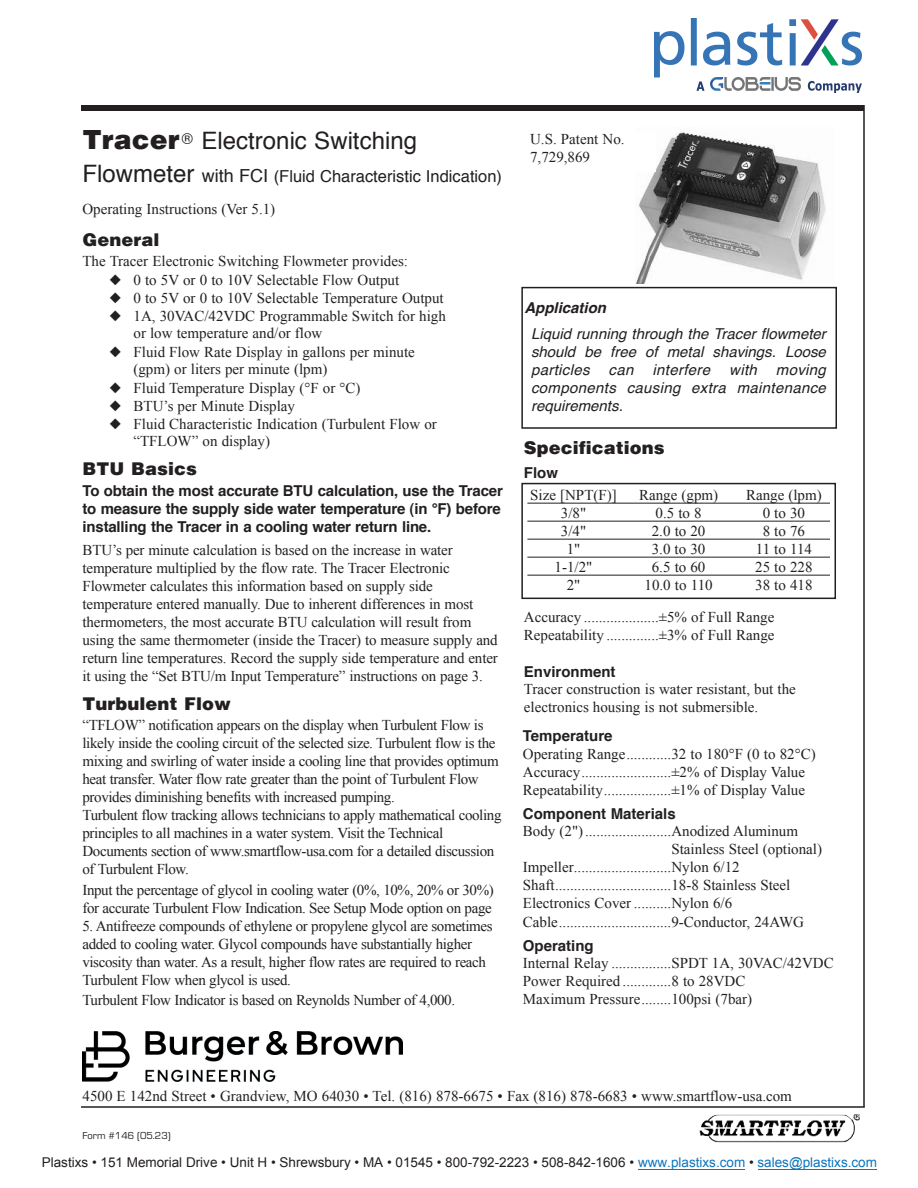
<style>
.page{position:relative;width:918px;height:1188px;background:#fff}
.page>*{position:absolute;margin:0;border:0;box-sizing:border-box;transform-origin:0 0}
.t1{font:24px "Helvetica";color:#231f20}
.t2{font:900 18px "Helvetica";color:#231f20}
.t3{font:16.5px "Helvetica";color:#231f20}
.t4{font:15px/18px "Times New Roman";letter-spacing:-.01em;color:#231f20}
.t5{font:700 15px/18px "Helvetica";letter-spacing:-.01em;color:#231f20}
.t6{font:italic 15px/18px "Helvetica";letter-spacing:.02em;color:#231f20;text-align:justify}
.t7{font:italic 700 15px "Helvetica";color:#231f20}
.t8{font:13.5px "Arial";color:#231f20}
.t9{font:10.5px "Eurostile";color:#231f20}
.s1{font-weight:900;font-size:27px}
.s2{font-size:24px}
.s3{font-size:18px}
.s4{color:#0e76bc}
</style>
<div class="page">
<div style="left:81px;top:105px;width:783px;height:6px;background:#231f20"></div>
<hr style="left:863px;top:105px;width:2px;height:1002px;background:#231f20">
<hr style="left:81px;top:1106px;width:784px;height:2px;background:#231f20">
<img style="left:699px;top:1114px;width:161px;height:28px">
<img style="left:636px;top:132px;width:190px;height:152px">
<div style="left:521px;top:287px;width:316px;height:142px;border:2px solid #231f20"></div>
<div style="left:521px;top:483px;width:315px;height:116px;border:2px solid #231f20"></div>
<hr style="left:527px;top:503px;width:303px;height:1px;background:#231f20">
<hr style="left:527px;top:521px;width:303px;height:1px;background:#231f20">
<hr style="left:527px;top:539px;width:303px;height:1px;background:#231f20">
<hr style="left:527px;top:557px;width:303px;height:1px;background:#231f20">
<hr style="left:527px;top:575px;width:303px;height:1px;background:#231f20">
<div style="left:529px;top:132px;width:127px;height:40px;background:#fff"></div>
<img style="left:83px;top:1032px;width:319px;height:49px">
<img style="left:655px;top:18px;width:207px;height:74px">
<hr style="left:758px;top:1169px;width:119px;height:1px;background:#0e76bc">
<hr style="left:638px;top:1169px;width:107px;height:1px;background:#0e76bc">
<h1 class="t1" style="left:82px;top:131px;width:336px"><span class="s1">Tracer</span><sup>®</sup> Electronic Switching</h1>
<p class="t3" style="left:82px;top:169px;width:421px"><span class="s2">Flowmeter</span> <span class="s3">with FCI</span> (Fluid Characteristic Indication)</p>
<p class="t4" style="left:82px;top:200px;width:194px">Operating Instructions (Ver 5.1)</p>
<p class="t2" style="left:82px;top:227px;width:78px">General</p>
<p class="t4" style="left:82px;top:252px;width:327px">The Tracer Electronic Switching Flowmeter provides:</p>
<p class="t4" style="left:110px;top:271px;width:291px">◆ 0 to 5V or 0 to 10V Selectable Flow Output</p>
<p class="t4" style="left:110px;top:289px;width:336px">◆ 0 to 5V or 0 to 10V Selectable Temperature Output</p>
<p class="t4" style="left:134px;top:307px;width:314px;line-height:17px;text-indent:-24px">◆ 1A, 30VAC/42VDC Programmable Switch for high or low temperature and/or flow</p>
<p class="t4" style="left:134px;top:343px;width:283px;line-height:17px;text-indent:-24px">◆ Fluid Flow Rate Display in gallons per minute (gpm) or liters per minute (lpm)</p>
<p class="t4" style="left:110px;top:379px;width:253px">◆ Fluid Temperature Display (°F or °C)</p>
<p class="t4" style="left:110px;top:397px;width:187px">◆ BTU’s per Minute Display</p>
<p class="t4" style="left:134px;top:415px;width:305px;line-height:17px;text-indent:-24px">◆ Fluid Characteristic Indication (Turbulent Flow or “TFLOW” on display)</p>
<p class="t2" style="left:82px;top:456px;width:116px">BTU Basics</p>
<p class="t5" style="left:82px;top:483px;width:422px">To obtain the most accurate BTU calculation, use the Tracer to measure the supply side water temperature (in °F) before installing the Tracer in a cooling water return line.</p>
<p class="t4" style="left:82px;top:541px;width:417px">BTU’s per minute calculation is based on the increase in water temperature multiplied by the flow rate. The Tracer Electronic Flowmeter calculates this information based on supply side temperature entered manually. Due to inherent differences in most thermometers, the most accurate BTU calculation will result from using the same thermometer (inside the Tracer) to measure supply and return line temperatures. Record the supply side temperature and enter it using the “Set BTU/m Input Temperature” instructions on page 3.</p>
<p class="t2" style="left:82px;top:691px;width:150px">Turbulent Flow</p>
<p class="t4" style="left:82px;top:716px;width:421px">“TFLOW” notification appears on the display when Turbulent Flow is likely inside the cooling circuit of the selected size. Turbulent flow is the mixing and swirling of water inside a cooling line that provides optimum heat transfer. Water flow rate greater than the point of Turbulent Flow provides diminishing benefits with increased pumping.<br>Turbulent flow tracking allows technicians to apply mathematical cooling principles to all machines in a water system. Visit the Technical Documents section of www.smartflow-usa.com for a detailed discussion of Turbulent Flow.</p>
<p class="t4" style="left:82px;top:881px;width:413px">Input the percentage of glycol in cooling water (0%, 10%, 20% or 30%) for accurate Turbulent Flow Indication. See Setup Mode option on page</p>
<p class="t4" style="left:82px;top:917px;width:412px">5. Antifreeze compounds of ethylene or propylene glycol are sometimes added to cooling water. Glycol compounds have substantially higher viscosity than water. As a result, higher flow rates are required to reach Turbulent Flow when glycol is used.</p>
<p class="t4" style="left:82px;top:991px;width:374px">Turbulent Flow Indicator is based on Reynolds Number of 4,000.</p>
<p class="t4" style="left:530px;top:130px;width:96px">U.S. Patent No.<br>7,729,869</p>
<p class="t7" style="left:524px;top:301px;width:83px">Application</p>
<p class="t6" style="left:531px;top:326px;width:296px">Liquid running through the Tracer flowmeter should be free of metal shavings. Loose particles</p>
<p class="t6" style="left:609px;top:362px;width:26px">can</p>
<p class="t6" style="left:653px;top:362px;width:59px">interfere</p>
<p class="t6" style="left:729px;top:362px;width:29px">with</p>
<p class="t6" style="left:531px;top:362px;width:296px;text-indent:245px">moving components causing extra maintenance requirements.</p>
<p class="t2" style="left:524px;top:435px;width:142px">Specifications</p>
<p class="t5" style="left:524px;top:465px;width:36px">Flow</p>
<p class="t4" style="left:530px;top:485px;width:88px">Size [NPT(F)]</p>
<p class="t4" style="left:639px;top:485px;width:81px">Range (gpm)</p>
<p class="t4" style="left:746px;top:485px;width:77px">Range (lpm)</p>
<p class="t4" style="left:561px;top:503px;width:27px">3/8"</p>
<p class="t4" style="left:656px;top:503px;width:48px">0.5 to 8</p>
<p class="t4" style="left:763px;top:503px;width:44px">0 to 30</p>
<p class="t4" style="left:561px;top:521px;width:27px">3/4"</p>
<p class="t4" style="left:652px;top:521px;width:55px">2.0 to 20</p>
<p class="t4" style="left:763px;top:521px;width:44px">8 to 76</p>
<p class="t4" style="left:567px;top:539px;width:15px">1"</p>
<p class="t4" style="left:652px;top:539px;width:55px">3.0 to 30</p>
<p class="t4" style="left:756px;top:539px;width:58px">11 to 114</p>
<p class="t4" style="left:555px;top:557px;width:39px">1-1/2"</p>
<p class="t4" style="left:652px;top:557px;width:55px">6.5 to 60</p>
<p class="t4" style="left:755px;top:557px;width:59px">25 to 228</p>
<p class="t4" style="left:567px;top:575px;width:15px">2"</p>
<p class="t4" style="left:645px;top:575px;width:70px">10.0 to 110</p>
<p class="t4" style="left:755px;top:575px;width:59px">38 to 418</p>
<p class="t4" style="left:524px;top:608px;width:252px">Accuracy ....................±5% of Full Range<br>Repeatability ..............±3% of Full Range</p>
<p class="t5" style="left:524px;top:664px;width:93px">Environment</p>
<p class="t4" style="left:524px;top:680px;width:274px">Tracer construction is water resistant, but the electronics housing is not submersible.</p>
<p class="t5" style="left:523px;top:728px;width:91px">Temperature</p>
<p class="t4" style="left:523px;top:745px;width:294px">Operating Range............32 to 180°F (0 to 82°C)<br>Accuracy........................±2% of Display Value<br>Repeatability..................±1% of Display Value</p>
<p class="t5" style="left:523px;top:806px;width:154px">Component Materials</p>
<p class="t4" style="left:523px;top:822px;width:277px">Body (2") .......................Anodized Aluminum</p>
<p class="t4" style="left:671px;top:840px;width:152px">Stainless Steel (optional)</p>
<p class="t4" style="left:523px;top:858px;width:218px">Impeller..........................Nylon 6/12</p>
<p class="t4" style="left:523px;top:876px;width:269px">Shaft...............................18-8 Stainless Steel</p>
<p class="t4" style="left:523px;top:894px;width:211px">Electronics Cover ..........Nylon 6/6</p>
<p class="t4" style="left:523px;top:913px;width:283px">Cable..............................9-Conductor, 24AWG</p>
<p class="t5" style="left:523px;top:938px;width:72px">Operating</p>
<p class="t4" style="left:523px;top:954px;width:312px">Internal Relay ................SPDT 1A, 30VAC/42VDC<br>Power Required .............8 to 28VDC<br>Maximum Pressure........100psi (7bar)</p>
<p class="t4" style="left:82px;top:1087px;width:711px">4500 E 142nd Street • Grandview, MO 64030 • Tel. (816) 878-6675 • Fax (816) 878-6683 • www.smartflow-usa.com</p>
<p class="t9" style="left:82px;top:1129px;width:90px">Form #146 (05.23)</p>
<p class="t8" style="left:42px;top:1154px;width:837px">Plastixs • 151 Memorial Drive • Unit H • Shrewsbury • MA • 01545 • 800-792-2223 • 508-842-1606 • <span class="s4">www.plastixs.com</span> • <span class="s4">sales@plastixs.com</span></p>
</div>
